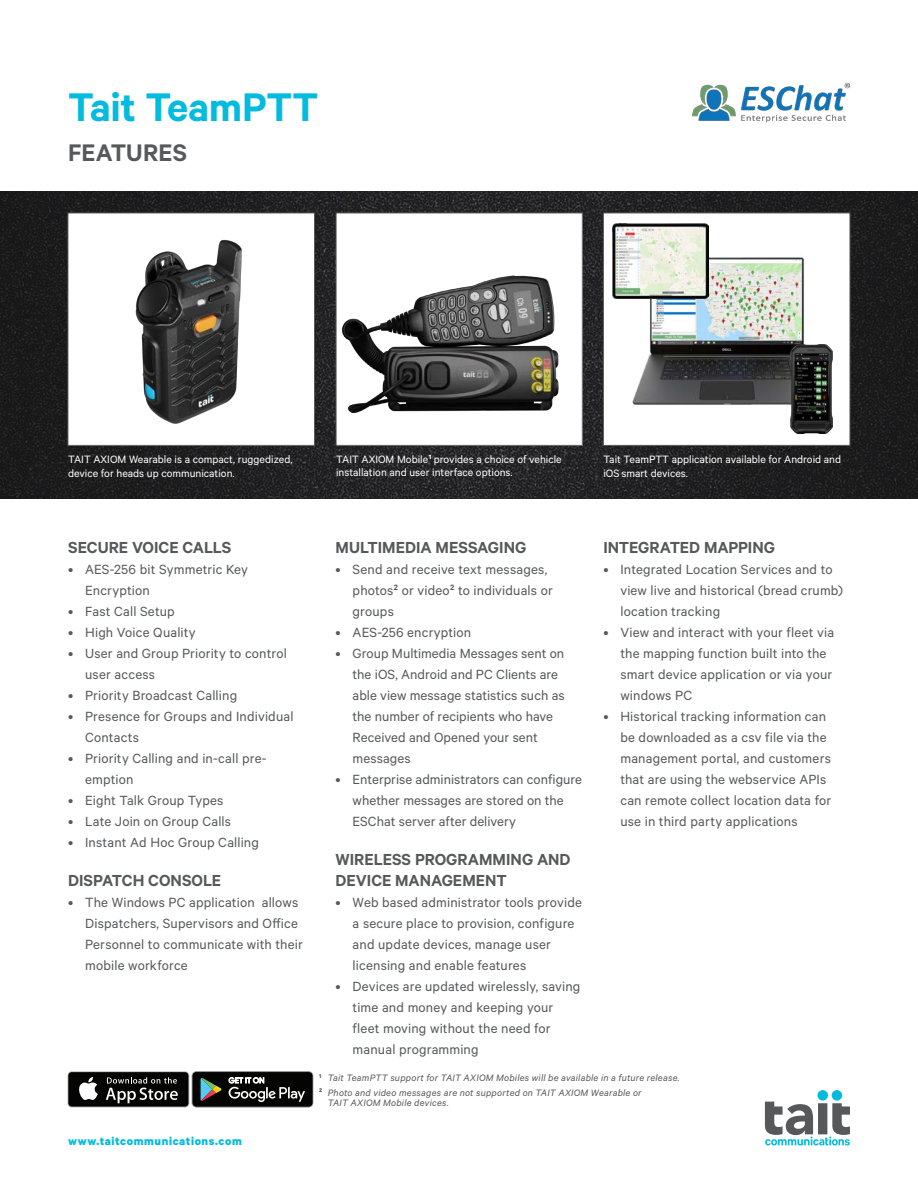
<style>
.page{position:relative;width:918px;height:1188px;background:#fff}
.page>*{position:absolute;margin:0;border:0;box-sizing:border-box;transform-origin:0 0}
.t1{font:600 45px "Calibre";letter-spacing:-.01em;color:#02bbdf}
.Heading_charcoal{font:600 27px "Calibre";letter-spacing:.01em;color:#57585a}
.Sub_Heading_All_caps{font:600 18px/21.6px "Calibre";color:#57585a}
.t2{font:15px/21px "Calibre";letter-spacing:.01em;color:#57585a}
.t3{font:700 12.75px "Calibre";letter-spacing:.045em;color:#02bbdf}
.Label_8pt{font:12px/13.5px "Calibre";color:#fff}
.Note{font:italic 10.5px/10.5px "Calibre";letter-spacing:.02em;color:#57585a}
</style>
<div class="page">
<img style="left:0;top:191px;width:918px;height:308px">
<div style="left:603px;top:213px;width:247px;height:233px;background:#fff;border:1px solid #57585a"></div>
<div style="left:336px;top:213px;width:246px;height:232px;background:#fff"></div>
<img style="left:341px;top:275px;width:218px;height:138px">
<div style="left:336px;top:213px;width:247px;height:233px;border:1px solid #57585a"></div>
<div style="left:68px;top:213px;width:247px;height:232px;background:#fff"></div>
<img style="left:135px;top:239px;width:107px;height:185px">
<div style="left:68px;top:213px;width:247px;height:233px;border:1px solid #57585a"></div>
<img style="left:626px;top:257px;width:201px;height:148px">
<img style="left:790px;top:345px;width:42px;height:88px">
<img style="left:612px;top:224px;width:97px;height:74px">
<svg style="left:765px;top:1090px;width:85px;height:55px"></svg>
<svg style="left:192px;top:1071px;width:121px;height:36px;background:#2f322f"></svg>
<svg style="left:68px;top:1071px;width:121px;height:36px"></svg>
<div style="left:68px;top:1072px;width:120px;height:35px;background:#040503;border-radius:3px"></div>
<svg style="left:79px;top:1077px;width:19px;height:23px"></svg>
<svg style="left:106px;top:1077px;width:72px;height:26px"></svg>
<img style="left:693px;top:82px;width:157px;height:41px">
<h1 class="t1" style="left:68px;top:80px;width:252px">Tait TeamPTT</h1>
<p class="Heading_charcoal" style="left:68px;top:137px;width:121px">FEATURES</p>
<p class="Label_8pt" style="left:336px;top:452px;width:227px">TAIT AXIOM Mobile<sup>1</sup> provides a choice of vehicle installation and user interface options.</p>
<p class="Label_8pt" style="left:68px;top:452px;width:226px">TAIT AXIOM Wearable is a compact, ruggedized, device for heads up communication.</p>
<p class="Label_8pt" style="left:603px;top:452px;width:239px">Tait TeamPTT application available for Android and iOS smart devices.</p>
<p class="Sub_Heading_All_caps" style="left:68px;top:536px;width:165px">SECURE VOICE CALLS</p>
<p class="t2" style="left:85px;top:558px;width:164px;text-indent:-17px">• AES-256 bit Symmetric Key<br>Encryption</p>
<p class="t2" style="left:68px;top:600px;width:108px">• Fast Call Setup</p>
<p class="t2" style="left:68px;top:621px;width:129px">• High Voice Quality</p>
<p class="t2" style="left:85px;top:642px;width:203px;text-indent:-17px">• User and Group Priority to control user access</p>
<p class="t2" style="left:68px;top:684px;width:171px">• Priority Broadcast Calling</p>
<p class="t2" style="left:85px;top:705px;width:210px;text-indent:-17px">• Presence for Groups and Individual<br>Contacts</p>
<p class="t2" style="left:85px;top:747px;width:183px;text-indent:-17px">• Priority Calling and in-call pre&shy;emption</p>
<p class="t2" style="left:68px;top:789px;width:157px">• Eight Talk Group Types</p>
<p class="t2" style="left:68px;top:810px;width:165px">• Late Join on Group Calls</p>
<p class="t2" style="left:68px;top:831px;width:192px">• Instant Ad Hoc Group Calling</p>
<p class="Sub_Heading_All_caps" style="left:68px;top:869px;width:155px">DISPATCH CONSOLE</p>
<p class="t2" style="left:85px;top:891px;width:219px;text-indent:-17px">• The Windows PC application allows<br>Dispatchers, Supervisors and Office<br>Personnel to communicate with their mobile workforce</p>
<p class="t3" style="left:68px;top:1134px;width:175px">www.taitcommunications.com</p>
<p class="Sub_Heading_All_caps" style="left:336px;top:536px;width:192px">MULTIMEDIA MESSAGING</p>
<p class="t2" style="left:353px;top:558px;width:202px;text-indent:-17px">• Send and receive text messages, photos<sup>2</sup> or video<sup>2</sup> to individuals or groups</p>
<p class="t2" style="left:336px;top:621px;width:137px">• AES-256 encryption</p>
<p class="t2" style="left:353px;top:642px;width:214px;text-indent:-17px">• Group Multimedia Messages sent on the iOS, Android and PC Clients are able view message statistics such as the number of recipients who have<br>Received and Opened your sent messages</p>
<p class="t2" style="left:353px;top:768px;width:231px;text-indent:-17px">• Enterprise administrators can configure whether messages are stored on the<br>ESChat server after delivery</p>
<p class="Sub_Heading_All_caps" style="left:336px;top:848px;width:236px">WIRELESS PROGRAMMING AND<br>DEVICE MANAGEMENT</p>
<p class="t2" style="left:353px;top:892px;width:231px;text-indent:-17px">• Web based administrator tools provide a secure place to provision, configure and update devices, manage user licensing and enable features</p>
<p class="t2" style="left:353px;top:976px;width:229px;text-indent:-17px">• Devices are updated wirelessly, saving time and money and keeping your fleet moving without the need for manual programming</p>
<p class="Sub_Heading_All_caps" style="left:603px;top:536px;width:173px">INTEGRATED MAPPING</p>
<p class="t2" style="left:620px;top:558px;width:224px;text-indent:-17px">• Integrated Location Services and to view live and historical (bread crumb) location tracking</p>
<p class="t2" style="left:620px;top:621px;width:215px;text-indent:-17px">• View and interact with your fleet via the mapping function built into the smart device application or via your windows PC</p>
<p class="t2" style="left:620px;top:705px;width:212px;text-indent:-17px">• Historical tracking information can be downloaded as a csv file via the management portal, and customers that are using the webservice APIs can remote collect location data for use in third party applications</p>
<p class="Note" style="left:319px;top:1072px;width:362px"><sup>1</sup> Tait TeamPTT support for TAIT AXIOM Mobiles will be available in a future release.</p>
<p class="Note" style="left:328px;top:1087px;width:315px;text-indent:-9px"><sup>2</sup> Photo and video messages are not supported on TAIT AXIOM Wearable or<br>TAIT AXIOM Mobile devices.</p>
</div>
